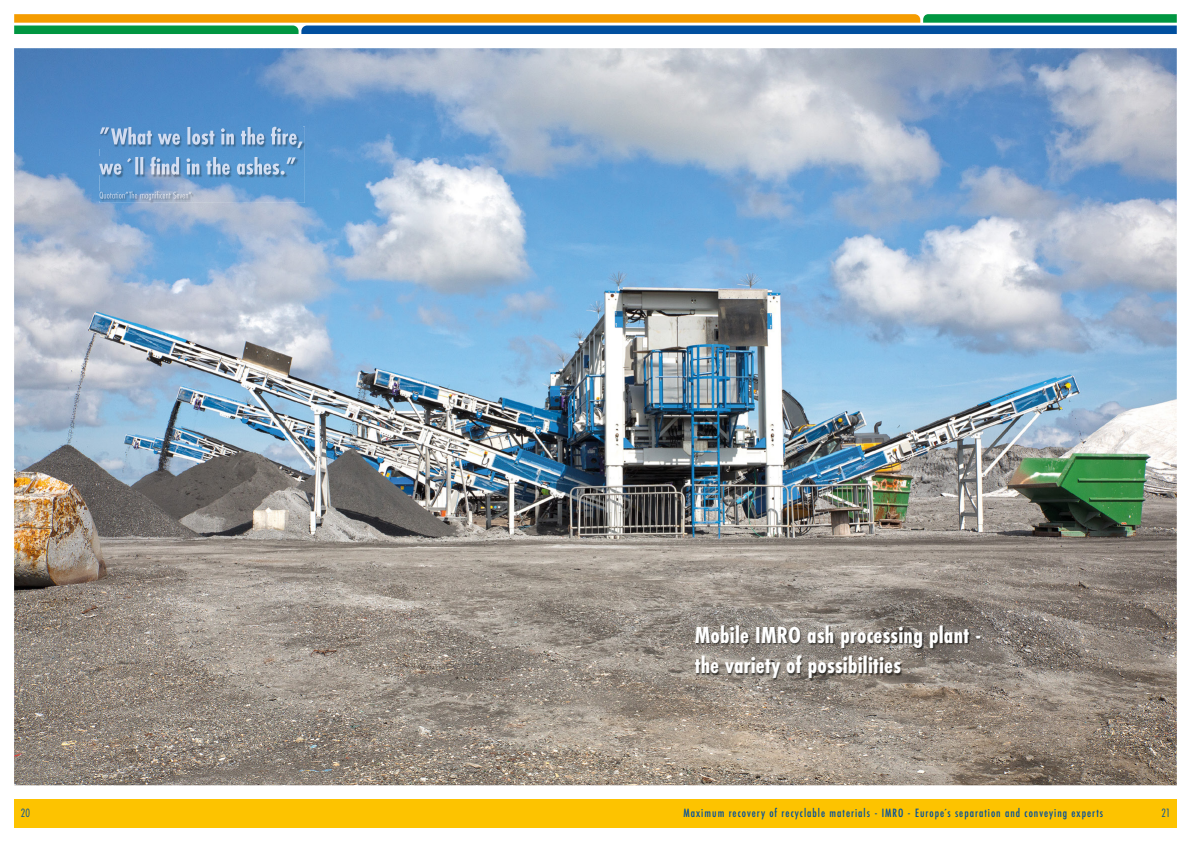
<style>
.page{position:relative;width:1191px;height:842px;background:#fff}
.page>*{position:absolute;margin:0;border:0;box-sizing:border-box;transform-origin:0 0}
.t1{font:700 24px/30px "Futura PT Cond";letter-spacing:.01em;color:#fff}
.t2{font:500 12.5px "Futura PT Cond";letter-spacing:.08em;color:#004f9f}
.t3{font:12.5px "Futura PT Cond";color:#004f9f}
</style>
<div class="page">
<svg style="left:14px;top:14px;width:1162px;height:20px;background:#789166"></svg>
<div style="left:14px;top:799px;width:1162px;height:29px;background:#fdc300"></div>
<img style="left:14px;top:48px;width:1162px;height:737px">
<img style="left:695px;top:626px;width:287px;height:54px">
<img style="left:99px;top:127px;width:206px;height:76px">
<img style="left:100px;top:127px;width:203px;height:21px">
<img style="left:99px;top:157px;width:197px;height:18px">
<img style="left:100px;top:191px;width:91px;height:9px">
<h1 class="t1" style="left:694px;top:620px;width:288px">Mobile IMRO ash processing plant - the variety of possibilities</h1>
<p class="t3" style="left:21px;top:806px;width:11px">20</p>
<p class="t2" style="left:683px;top:806px;width:421px">Maximum recovery of recyclable materials - IMRO - Europe´s separation and conveying experts</p>
<p class="t3" style="left:1161px;top:806px;width:10px">21</p>
</div>
